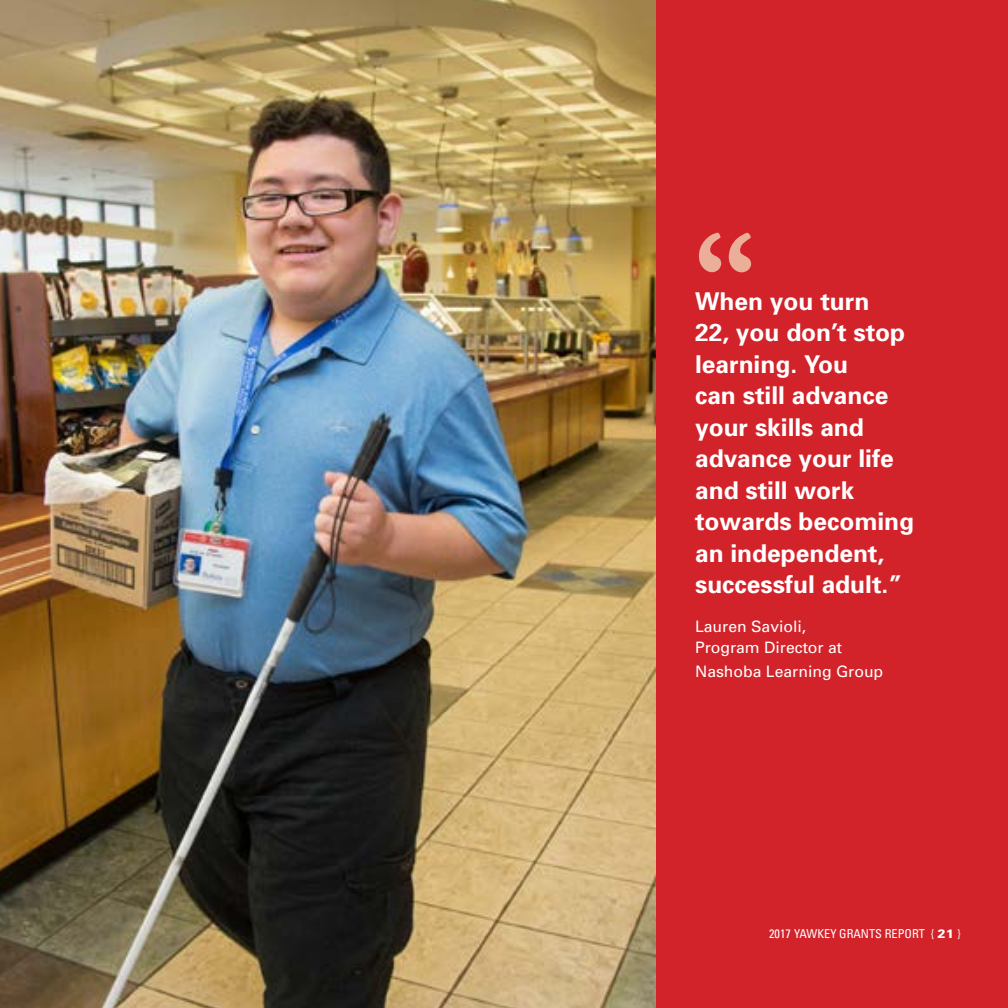
<style>
.page{position:relative;width:1008px;height:1008px;background:#fff}
.page>*{position:absolute;margin:0;border:0;box-sizing:border-box;transform-origin:0 0}
.t1{font:700 126px "Garamond";color:#ebae98}
.t2{font:700 24.5px/31.5px "Univers";color:#fff}
.t3{font:15.75px/21px "Univers";color:#fff}
.t4{font:condensed 12.25px "Univers";color:#fff}
.s1{font-weight:300;font-stretch:normal}
.s2{font-weight:900;font-stretch:normal}
</style>
<div class="page">
<div style="left:655px;top:0;width:353px;height:1008px;background:#d2232a"></div>
<img style="left:0;top:0;width:655px;height:1008px">
<h1 class="t1" style="left:693px;top:198px;width:63px">“</h1>
<p class="t2" style="left:695px;top:285px;width:221px">When you turn<br>22, you don’t stop learning. You<br>can still advance your skills and advance your life and still work towards becoming an independent, successful adult.”</p>
<p class="t3" style="left:695px;top:616px;width:149px">Lauren Savioli,<br>Program Director at</p>
<p class="t3" style="left:695px;top:661px;width:190px">Nashoba Learning Group</p>
<p class="t4" style="left:769px;top:925px;width:193px">2017 YAWKEY GRANTS REPORT <span class="s1">{</span> <span class="s2">21</span> <span class="s1">}</span></p>
</div>
